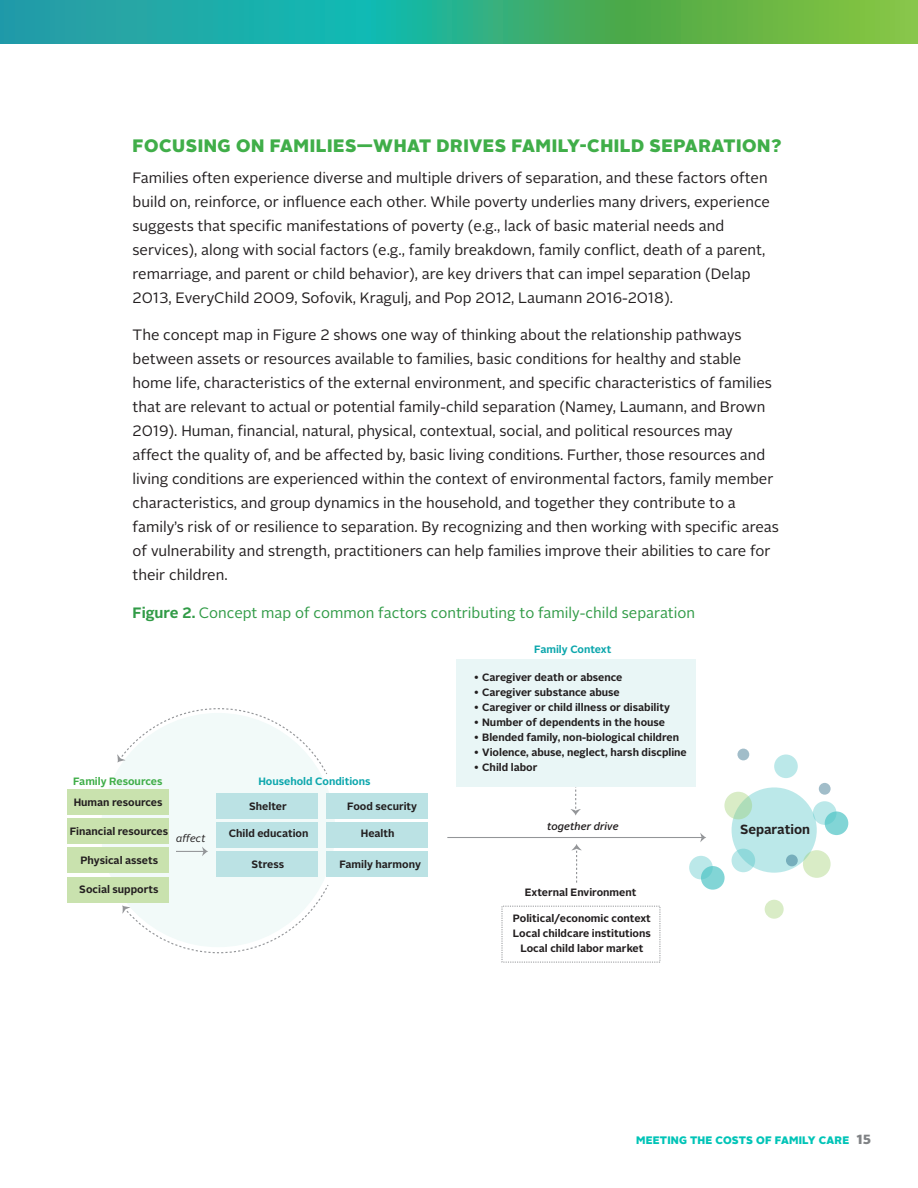
<style>
.page{position:relative;width:918px;height:1188px;background:#fff}
.page>*{position:absolute;margin:0;border:0;box-sizing:border-box;transform-origin:0 0}
.t1{font:900 18px "Alright Sans";letter-spacing:.03em;color:#40ae49}
.Body{font:15px/24px "Alright Sans";color:#231f20}
.Body-2{font:15px "Alright Sans";color:#319b47}
.t2{font:700 13.2px "Alright Sans";color:#231f20}
.t3{font:900 10.8px "Alright Sans";letter-spacing:.02em;color:#00c4b7}
.t4{font:700 10.65px/14.9px "Alright Sans";color:#231f20;text-align:center}
.t5{font:700 10.65px "Alright Sans";color:#0da7ad}
.t6{font:700 10.65px "Alright Sans";color:#40ae49}
.t7{font:italic 500 10.65px "Alright Sans";color:#231f20}
.t8{font:italic 10.65px "Alright Sans";letter-spacing:-.01em;color:#231f20}
.s1{font-weight:700}
.s2{font-size:13.2px;color:#808285}
</style>
<div class="page">
<svg style="left:0;top:0;width:918px;height:43px;background:#3bb07d"></svg>
<svg style="left:570px;top:786px;width:11px;height:30px"></svg>
<div style="left:456px;top:659px;width:240px;height:127px;background:#e9f6f6"></div>
<div style="left:101px;top:713px;width:234px;height:234px;background:#f2faf9;border-radius:50%"></div>
<div style="left:732px;top:787px;width:85px;height:86px;background:#bbe8e9;border-radius:50%"></div>
<svg style="left:724px;top:792px;width:28px;height:27px"></svg>
<div style="left:765px;top:900px;width:19px;height:19px;background:#d9ecc6;border-radius:50%"></div>
<div style="left:803px;top:850px;width:28px;height:28px;background:#d9ecc6;border-radius:50%"></div>
<div style="left:774px;top:755px;width:24px;height:23px;background:#bbe8e9;border-radius:50%"></div>
<svg style="left:732px;top:849px;width:23px;height:23px"></svg>
<div style="left:689px;top:856px;width:24px;height:23px;background:#bbe8e9;border-radius:50%"></div>
<svg style="left:701px;top:866px;width:24px;height:24px"></svg>
<svg style="left:813px;top:801px;width:24px;height:24px"></svg>
<svg style="left:825px;top:811px;width:23px;height:24px"></svg>
<div style="left:786px;top:855px;width:12px;height:11px;background:#76aebc;border-radius:50%"></div>
<svg style="left:819px;top:783px;width:12px;height:12px"></svg>
<div style="left:737px;top:749px;width:12px;height:11px;background:#a1bdc9;border-radius:50%"></div>
<div style="left:67px;top:877px;width:101px;height:25px;background:#c9e2ae"></div>
<svg style="left:122px;top:883px;width:207px;height:71px"></svg>
<svg style="left:117px;top:708px;width:210px;height:66px"></svg>
<div style="left:67px;top:789px;width:101px;height:26px;background:#c9e2ae"></div>
<div style="left:216px;top:793px;width:102px;height:25px;background:#bbe2e4"></div>
<div style="left:67px;top:818px;width:101px;height:26px;background:#c9e2ae"></div>
<div style="left:67px;top:848px;width:101px;height:25px;background:#c9e2ae"></div>
<div style="left:216px;top:822px;width:102px;height:25px;background:#bbe2e4"></div>
<div style="left:216px;top:851px;width:102px;height:26px;background:#bbe2e4"></div>
<div style="left:326px;top:793px;width:102px;height:25px;background:#bbe2e4"></div>
<div style="left:326px;top:822px;width:102px;height:25px;background:#bbe2e4"></div>
<div style="left:326px;top:851px;width:102px;height:26px;background:#bbe2e4"></div>
<hr style="left:447px;top:837px;width:256px;height:1px;background:#939598">
<svg style="left:700px;top:833px;width:6px;height:9px"></svg>
<svg style="left:571px;top:844px;width:11px;height:39px"></svg>
<svg style="left:176px;top:847px;width:32px;height:9px"></svg>
<h2 class="t1" style="left:133px;top:133px;width:651px">FOCUSING ON FAMILIES—WHAT DRIVES FAMILY-CHILD SEPARATION?</h2>
<p class="Body" style="left:133px;top:166px;width:639px">Families often experience diverse and multiple drivers of separation, and these factors often build on, reinforce, or influence each other. While poverty underlies many drivers, experience suggests that specific manifestations of poverty (e.g., lack of basic material needs and services), along with social factors (e.g., family breakdown, family conflict, death of a parent, remarriage, and parent or child behavior), are key drivers that can impel separation (Delap 2013, EveryChild 2009, Sofovik, Kragulj, and Pop 2012, Laumann 2016-2018).</p>
<p class="Body" style="left:133px;top:323px;width:648px">The concept map in Figure 2 shows one way of thinking about the relationship pathways between assets or resources available to families, basic conditions for healthy and stable home life, characteristics of the external environment, and specific characteristics of families that are relevant to actual or potential family-child separation (Namey, Laumann, and Brown 2019). Human, financial, natural, physical, contextual, social, and political resources may<br>affect the quality of, and be affected by, basic living conditions. Further, those resources and living conditions are experienced within the context of environmental factors, family member characteristics, and group dynamics in the household, and together they contribute to a family’s risk of or resilience to separation. By recognizing and then working with specific areas of vulnerability and strength, practitioners can help families improve their abilities to care for their children.</p>
<p class="Body-2" style="left:133px;top:602px;width:564px"><span class="s1">Figure 2.</span> Concept map of common factors contributing to family-child separation</p>
<p class="t5" style="left:534px;top:641px;width:79px">Family Context</p>
<p class="t6" style="left:73px;top:774px;width:91px">Family Resources</p>
<p class="t5" style="left:258px;top:774px;width:114px">Household Conditions</p>
<p class="t4" style="left:74px;top:795px;width:90px">Human resources</p>
<p class="t4" style="left:70px;top:824px;width:100px">Financial resources</p>
<p class="t4" style="left:80px;top:853px;width:79px">Physical assets</p>
<p class="t4" style="left:79px;top:882px;width:81px">Social supports</p>
<p class="t8" style="left:176px;top:831px;width:31px">affect</p>
<p class="t4" style="left:249px;top:799px;width:39px">Shelter</p>
<p class="t4" style="left:229px;top:826px;width:81px">Child education</p>
<p class="t4" style="left:251px;top:857px;width:34px">Stress</p>
<p class="t4" style="left:347px;top:799px;width:71px">Food security</p>
<p class="t4" style="left:361px;top:826px;width:35px">Health</p>
<p class="t4" style="left:339px;top:857px;width:83px">Family harmony</p>
<p class="t4" style="left:474px;top:670px;width:150px">• Caregiver death or absence</p>
<p class="t4" style="left:474px;top:685px;width:148px">• Caregiver substance abuse</p>
<p class="t4" style="left:474px;top:700px;width:198px">• Caregiver or child illness or disability</p>
<p class="t4" style="left:474px;top:715px;width:193px">• Number of dependents in the house</p>
<p class="t4" style="left:474px;top:730px;width:207px">• Blended family, non-biological children</p>
<p class="t4" style="left:474px;top:745px;width:215px">• Violence, abuse, neglect, harsh discpline</p>
<p class="t4" style="left:474px;top:759px;width:65px">• Child labor</p>
<p class="t7" style="left:547px;top:819px;width:73px">together drive</p>
<p class="t4" style="left:525px;top:885px;width:113px">External Environment</p>
<p class="t4" style="left:513px;top:911px;width:140px">Political/economic context<br>Local childcare institutions<br>Local child labor market</p>
<p class="t2" style="left:740px;top:820px;width:72px">Separation</p>
<p class="t3" style="left:636px;top:1133px;width:236px">MEETING THE COSTS OF FAMILY CARE <span class="s2">15</span></p>
</div>
